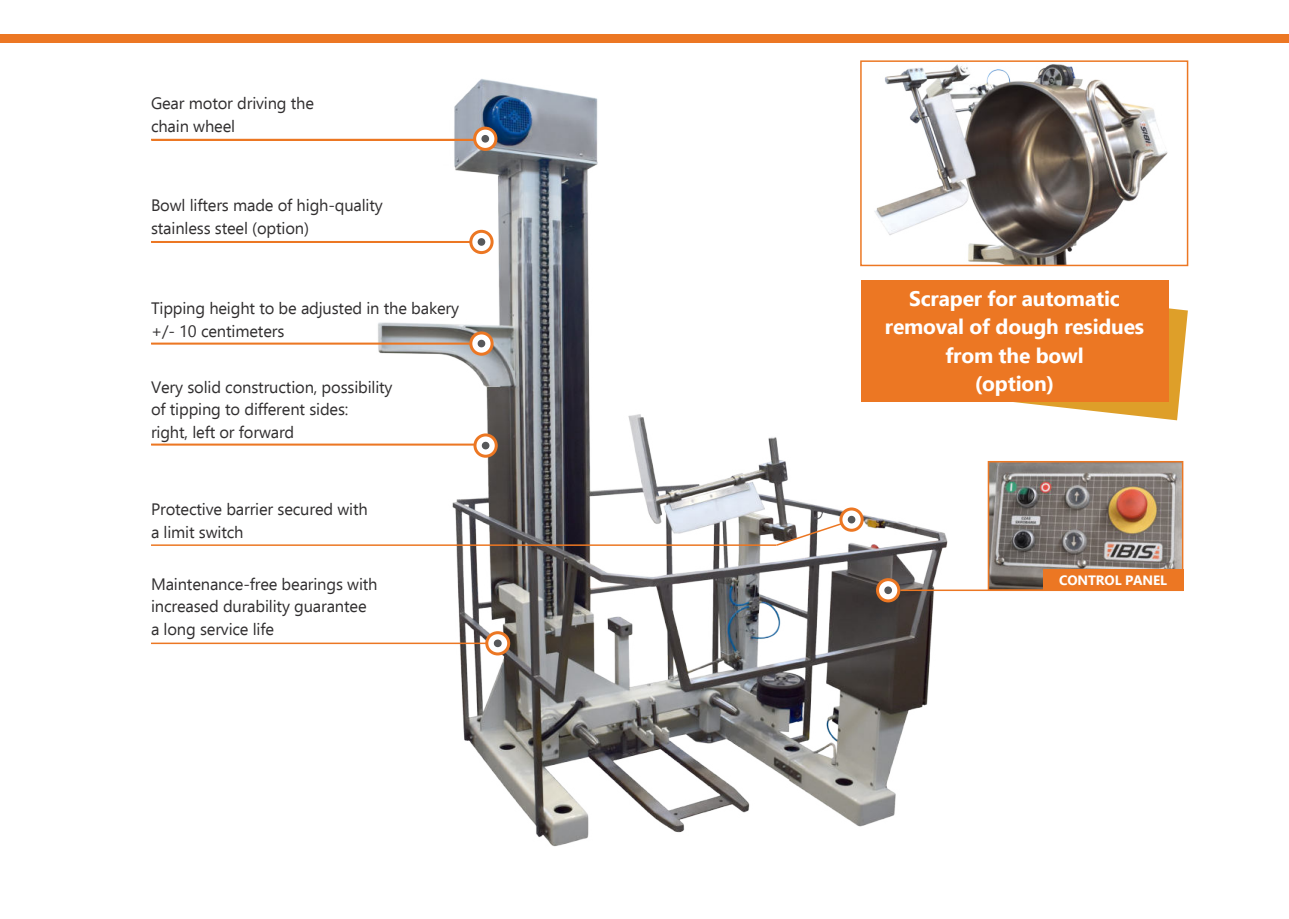
<style>
.page{position:relative;width:1289px;height:919px;background:#fff}
.page>*{position:absolute;margin:0;border:0;box-sizing:border-box;transform-origin:0 0}
.t1{font:700 21px/28.5px "Ebrima";letter-spacing:-.01em;color:#fff;text-align:center}
.t2{font:16.5px/22.5px "Ebrima";letter-spacing:-.01em;color:#312f30}
.t3{font:700 13.5px "Ebrima";letter-spacing:-.01em;color:#fff}
</style>
<div class="page">
<div style="left:0;top:34px;width:1288px;height:9px;background:#ec7723"></div>
<img style="left:360px;top:79px;width:600px;height:768px">
<svg style="left:954px;top:285px;width:233px;height:135px"></svg>
<div style="left:860px;top:280px;width:308px;height:121px;background:#ec7723"></div>
<img style="left:863px;top:64px;width:305px;height:199px">
<div style="left:860px;top:60px;width:328px;height:206px;border:2px solid #ec7723"></div>
<div style="left:151px;top:241px;width:329px;height:2px;border:2px solid #ec7723"></div>
<svg style="left:471px;top:231px;width:21px;height:21px"></svg>
<div style="left:469px;top:230px;width:24px;height:24px;border:3px solid #ec7723;border-radius:50%"></div>
<div style="left:477px;top:238px;width:8px;height:8px;border:2px solid #57585a;border-radius:50%"></div>
<div style="left:151px;top:342px;width:329px;height:2px;border:2px solid #ec7723"></div>
<svg style="left:471px;top:333px;width:21px;height:21px"></svg>
<div style="left:469px;top:331px;width:24px;height:24px;border:3px solid #ec7723;border-radius:50%"></div>
<div style="left:477px;top:340px;width:8px;height:7px;border:2px solid #57585a;border-radius:50%"></div>
<svg style="left:877px;top:579px;width:21px;height:22px"></svg>
<div style="left:876px;top:578px;width:24px;height:24px;border:3px solid #ec7723;border-radius:50%"></div>
<div style="left:884px;top:586px;width:8px;height:8px;border:2px solid #57585a;border-radius:50%"></div>
<div style="left:151px;top:139px;width:329px;height:2px;border:2px solid #ec7723"></div>
<div style="left:151px;top:443px;width:329px;height:2px;border:2px solid #ec7723"></div>
<svg style="left:475px;top:435px;width:21px;height:21px"></svg>
<div style="left:473px;top:433px;width:25px;height:24px;border:3px solid #ec7723;border-radius:50%"></div>
<div style="left:482px;top:441px;width:7px;height:8px;border:2px solid #57585a;border-radius:50%"></div>
<svg style="left:474px;top:128px;width:22px;height:21px"></svg>
<div style="left:473px;top:127px;width:24px;height:24px;border:3px solid #ec7723;border-radius:50%"></div>
<div style="left:481px;top:135px;width:8px;height:8px;border:2px solid #57585a;border-radius:50%"></div>
<hr style="left:900px;top:589px;width:283px;height:2px;background:#ec7723">
<hr style="left:151px;top:544px;width:625px;height:2px;background:#ec7723">
<hr style="left:151px;top:642px;width:338px;height:2px;background:#ec7723">
<svg style="left:487px;top:632px;width:21px;height:22px"></svg>
<div style="left:485px;top:631px;width:25px;height:24px;border:3px solid #ec7723;border-radius:50%"></div>
<div style="left:494px;top:640px;width:7px;height:6px;background:#57585a;border-radius:50%"></div>
<div style="left:494px;top:639px;width:7px;height:8px;border:2px solid #57585a;border-radius:50%"></div>
<svg style="left:841px;top:509px;width:21px;height:21px"></svg>
<div style="left:839px;top:507px;width:24px;height:24px;border:3px solid #ec7723;border-radius:50%"></div>
<svg style="left:774px;top:516px;width:85px;height:31px"></svg>
<div style="left:847px;top:515px;width:8px;height:8px;border:2px solid #57585a;border-radius:50%"></div>
<img style="left:990px;top:464px;width:190px;height:123px">
<div style="left:987px;top:461px;width:196px;height:129px;border:2px solid #ec7723"></div>
<div style="left:1042px;top:569px;width:141px;height:21px;background:#ec7723"></div>
<p class="t2" style="left:151px;top:92px;width:165px">Gear motor driving the chain wheel</p>
<p class="t2" style="left:151px;top:194px;width:233px">Bowl lifters made of high-quality stainless steel (option)</p>
<p class="t2" style="left:151px;top:296px;width:309px">Tipping height to be adjusted in the bakery +/- 10 centimeters</p>
<p class="t2" style="left:151px;top:375px;width:243px">Very solid construction, possibility of tipping to different sides:<br>right, left or forward</p>
<p class="t2" style="left:151px;top:497px;width:218px">Protective barrier secured with a limit switch</p>
<p class="t2" style="left:151px;top:572px;width:228px">Maintenance-free bearings with increased durability guarantee a long service life</p>
<p class="t1" style="left:885px;top:286px;width:261px">Scraper for automatic removal of dough residues from the bowl<br>(option)</p>
<p class="t3" style="left:1059px;top:575px;width:109px">CONTROL PANEL</p>
</div>
